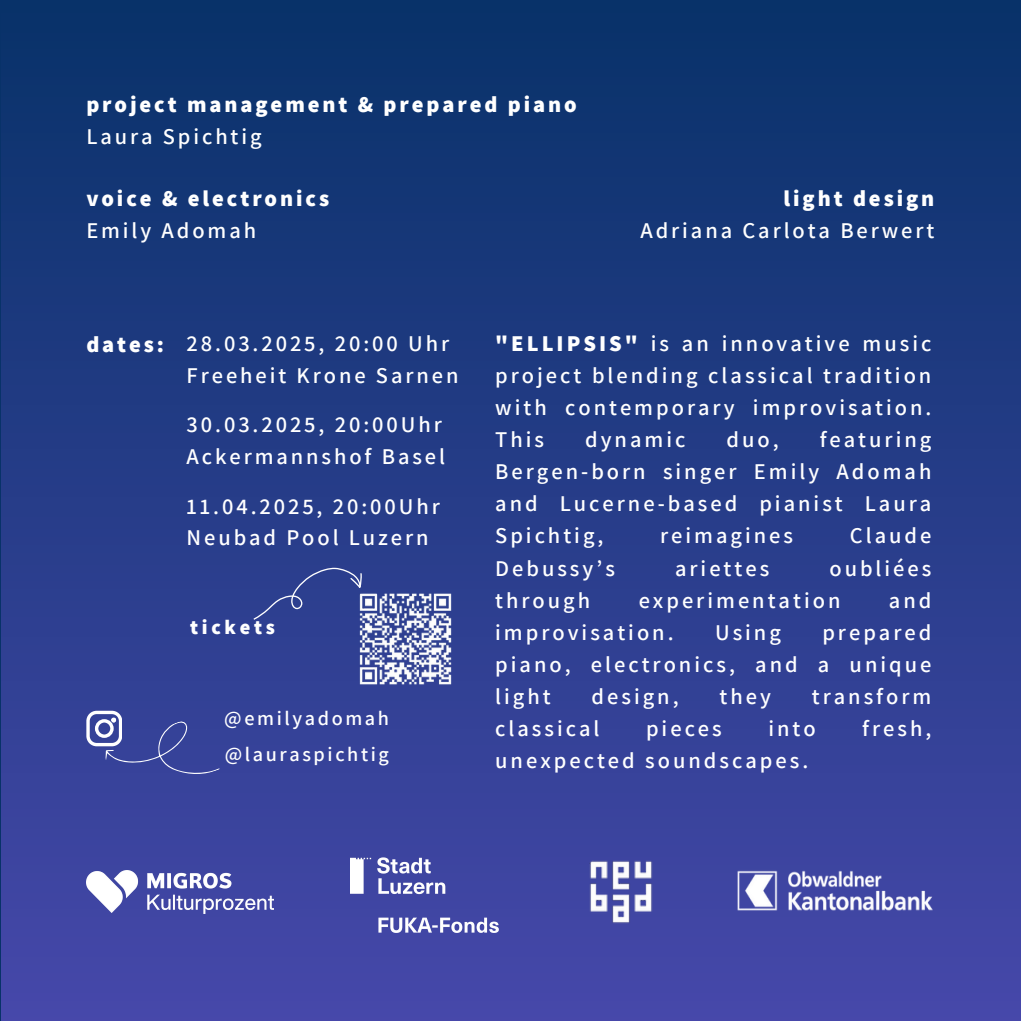
<style>
.page{position:relative;width:1021px;height:1021px;background:#fff}
.page>*{position:absolute;margin:0;border:0;box-sizing:border-box;transform-origin:0 0}
.t1{font:600 22.5px/31.9px "Assistant";letter-spacing:.135em;color:#fff;text-align:justify}
.t2{font:800 22.5px/31.9px "Assistant";letter-spacing:.13em;color:#fff}
.t3{font:600 20.25px "Assistant";letter-spacing:.13em;color:#fff}
.t4{font:800 20.25px "Assistant";letter-spacing:.18em;color:#fff}
.s1{font-weight:600}
.s2{font-weight:800}
</style>
<div class="page">
<div style="left:2px;top:0;width:1019px;height:1020px;background:linear-gradient(to bottom,#083269,#4648aa)"></div>
<svg style="left:86px;top:711px;width:134px;height:94px;background:#434e9f"></svg>
<div style="left:247px;top:557px;width:120px;height:77px;background:#2c3f8f"></div>
<img style="left:737px;top:830px;width:197px;height:123px">
<img style="left:351px;top:857px;width:148px;height:76px">
<img style="left:574px;top:846px;width:93px;height:92px">
<img style="left:358px;top:593px;width:95px;height:92px">
<img style="left:86px;top:870px;width:188px;height:44px">
<p class="t2" style="left:86px;top:88px;width:492px">project management &amp; prepared piano<br><span class="s1">Laura Spichtig</span></p>
<h1 class="t2" style="left:86px;top:182px;width:244px">voice &amp; electronics<br><span class="s1">Emily Adomah</span></h1>
<p class="t1" style="left:640px;top:182px;width:295px;text-align:right"><span class="s2">light design<br></span>Adriana Carlota Berwert</p>
<h1 class="t2" style="left:86px;top:328px;width:79px">dates:</h1>
<h1 class="t1" style="left:187px;top:327px;width:273px">28.03.2025, 20:00 Uhr<br>Freeheit Krone Sarnen</h1>
<h1 class="t1" style="left:187px;top:408px;width:260px">30.03.2025, 20:00Uhr<br>Ackermannshof Basel</h1>
<h1 class="t1" style="left:187px;top:491px;width:255px;line-height:30.4px">11.04.2025, 20:00Uhr<br>Neubad Pool Luzern</h1>
<h1 class="t4" style="left:190px;top:613px;width:86px">tickets</h1>
<h1 class="t3" style="left:224px;top:704px;width:166px">@emilyadomah</h1>
<p class="t3" style="left:225px;top:741px;width:166px">@lauraspichtig</p>
<h1 class="t1" style="left:495px;top:327px;width:438px"><span class="s2">"ELLIPSIS"</span> is an innovative music project blending classical tradition with contemporary improvisation.<br>This</h1>
<h1 class="t1" style="left:495px;top:423px;width:438px;text-indent:324px">featuring Bergen-born singer Emily Adomah and Lucerne-based pianist Laura Spichtig,</h1>
<h1 class="t1" style="left:585px;top:423px;width:102px">dynamic</h1>
<h1 class="t1" style="left:726px;top:423px;width:54px">duo,</h1>
<h1 class="t1" style="left:660px;top:519px;width:135px">reimagines</h1>
<h1 class="t1" style="left:850px;top:519px;width:83px">Claude</h1>
<h1 class="t1" style="left:495px;top:551px;width:121px">Debussy’s</h1>
<h1 class="t1" style="left:675px;top:551px;width:96px">ariettes</h1>
<h1 class="t1" style="left:829px;top:551px;width:104px">oubliées</h1>
<h1 class="t1" style="left:495px;top:583px;width:97px">through</h1>
<h1 class="t1" style="left:639px;top:583px;width:203px">experimentation</h1>
<h1 class="t1" style="left:889px;top:583px;width:44px">and</h1>
<h1 class="t1" style="left:495px;top:615px;width:180px">improvisation.</h1>
<h1 class="t1" style="left:715px;top:615px;width:67px">Using</h1>
<h1 class="t1" style="left:495px;top:615px;width:438px;text-indent:327px">prepared piano, electronics, and a unique light</h1>
<h1 class="t1" style="left:592px;top:680px;width:89px">design,</h1>
<h1 class="t1" style="left:719px;top:680px;width:53px">they</h1>
<h1 class="t1" style="left:812px;top:680px;width:121px">transform</h1>
<h1 class="t1" style="left:495px;top:712px;width:106px">classical</h1>
<h1 class="t1" style="left:646px;top:712px;width:77px">pieces</h1>
<h1 class="t1" style="left:768px;top:712px;width:49px">into</h1>
<h1 class="t1" style="left:862px;top:712px;width:71px">fresh,</h1>
<h1 class="t1" style="left:495px;top:744px;width:315px">unexpected soundscapes.</h1>
</div>
